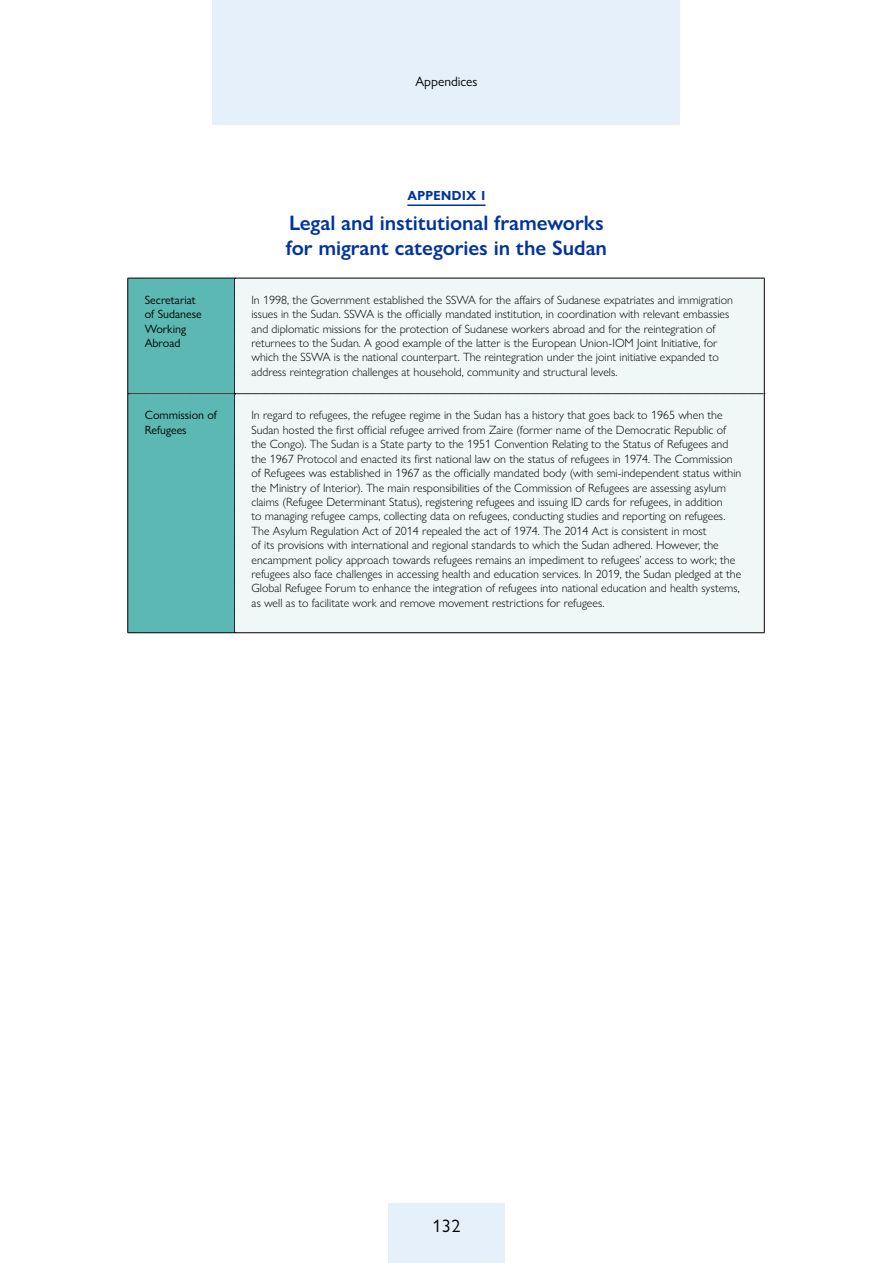
<style>
.page{position:relative;width:893px;height:1263px;background:#fff}
.page>*{position:absolute;margin:0;border:0;box-sizing:border-box;transform-origin:0 0}
.t1{font:600 21px/25.2px "Gill Sans Nova";letter-spacing:-.005em;color:#0033a0}
.t2{font:600 18px "Gill Sans Nova";letter-spacing:-.005em;color:#0033a0}
.t3{font:18px "Gill Sans Nova";color:#000}
.t4{font:13.5px "Gill Sans Nova";color:#000}
.t5{font:300 12px/14.4px "Gill Sans Nova";color:#000}
.t6{font:12px/14.4px "Gill Sans Nova";color:#000}
</style>
<div class="page">
<div style="left:213px;top:0;width:467px;height:125px;background:#e5f0fa"></div>
<div style="left:388px;top:1203px;width:117px;height:60px;background:#e5f0fa"></div>
<hr style="left:407px;top:204px;width:79px;height:2px;background:#0033a0">
<hr style="left:127px;top:278px;width:1px;height:116px;background:#000">
<hr style="left:127px;top:394px;width:1px;height:238px;background:#000">
<svg style="left:128px;top:278px;width:637px;height:355px"></svg>
<p class="t4" style="left:415px;top:73px;width:64px">Appendices</p>
<h2 class="t2" style="left:407px;top:183px;width:80px">appendix i</h2>
<h1 class="t1" style="left:286px;top:210px;width:323px">Legal and institutional frameworks for migrant categories in the Sudan</h1>
<p class="t6" style="left:145px;top:292px;width:59px">Secretariat of Sudanese<br>Working<br>Abroad</p>
<p class="t5" style="left:251px;top:292px;width:483px">In 1998, the Government established the SSWA for the affairs of Sudanese expatriates and immigration issues in the Sudan. SSWA is the officially mandated institution, in coordination with relevant embassies and diplomatic missions for the protection of Sudanese workers abroad and for the reintegration of returnees to the Sudan. A good example of the latter is the European Union-IOM Joint Initiative, for which the SSWA is the national counterpart. The reintegration under the joint initiative expanded to address reintegration challenges at household, community and structural levels.</p>
<p class="t6" style="left:145px;top:408px;width:74px">Commission of<br>Refugees</p>
<p class="t5" style="left:251px;top:408px;width:491px">In regard to refugees, the refugee regime in the Sudan has a history that goes back to 1965 when the Sudan hosted the first official refugee arrived from Zaire (former name of the Democratic Republic of the Congo). The Sudan is a State party to the 1951 Convention Relating to the Status of Refugees and the 1967 Protocol and enacted its first national law on the status of refugees in 1974. The Commission of Refugees was established in 1967 as the officially mandated body (with semi-independent status within the Ministry of Interior). The main responsibilities of the Commission of Refugees are assessing asylum claims (Refugee Determinant Status), registering refugees and issuing ID cards for refugees, in addition<br>to managing refugee camps, collecting data on refugees, conducting studies and reporting on refugees.<br>The Asylum Regulation Act of 2014 repealed the act of 1974. The 2014 Act is consistent in most<br>of its provisions with international and regional standards to which the Sudan adhered. However, the encampment policy approach towards refugees remains an impediment to refugees’ access to work; the refugees also face challenges in accessing health and education services. In 2019, the Sudan pledged at the Global Refugee Forum to enhance the integration of refugees into national education and health systems, as well as to facilitate work and remove movement restrictions for refugees.</p>
<h2 class="t3" style="left:433px;top:1215px;width:29px">132</h2>
</div>
